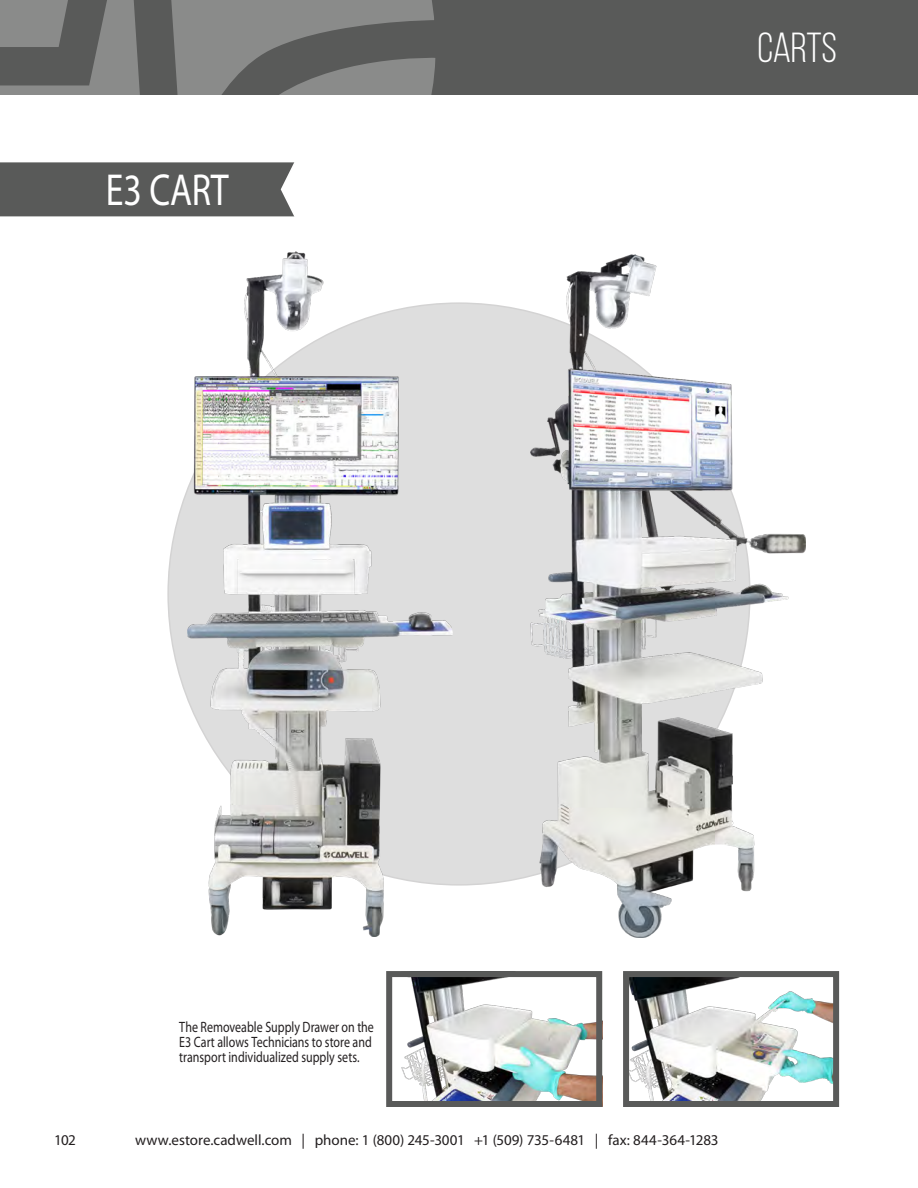
<style>
.page{position:relative;width:918px;height:1188px;background:#fff}
.page>*{position:absolute;margin:0;border:0;box-sizing:border-box;transform-origin:0 0}
.t1{font:45px "Myriad Pro";letter-spacing:-.005em;color:#fff;scale:.8 1}
.t2{font:42px "Bebas Neue";letter-spacing:-.01em;color:#fff}
.t3{font:15px/15px "Myriad Pro";color:#231f20;scale:.8 1}
.t4{font:15px "Myriad Pro";color:#231f20}
</style>
<div class="page">
<div style="left:168px;top:303px;width:582px;height:582px;background:#dedede;border-radius:50%"></div>
<img style="left:401px;top:978px;width:194px;height:122px">
<img style="left:630px;top:978px;width:202px;height:122px">
<div style="left:0;top:0;width:918px;height:94px;background:#595a59"></div>
<svg style="left:0;top:0;width:435px;height:94px"></svg>
<div style="left:0;top:162px;width:295px;height:55px;background:#595a59"></div>
<div style="left:386px;top:971px;width:216px;height:136px;border:6px solid #595a59"></div>
<div style="left:623px;top:971px;width:216px;height:136px;border:6px solid #595a59"></div>
<img style="left:188px;top:252px;width:264px;height:684px">
<img style="left:531px;top:255px;width:275px;height:683px">
<p class="t1" style="left:106px;top:162px;width:155px">E3 CART</p>
<p class="t2" style="left:758px;top:25px;width:81px">CARTS</p>
<p class="t3" style="left:179px;top:1019px;width:245px">The Removeable Supply Drawer on the<br>E3 Cart allows Technicians to store and transport individualized supply sets.</p>
<p class="t4" style="left:54px;top:1131px;width:24px">102</p>
<p class="t4" style="left:135px;top:1131px;width:585px">www.estore.cadwell.com | phone: 1 (800) 245-3001 +1 (509) 735-6481 | fax: 844-364-1283</p>
</div>
